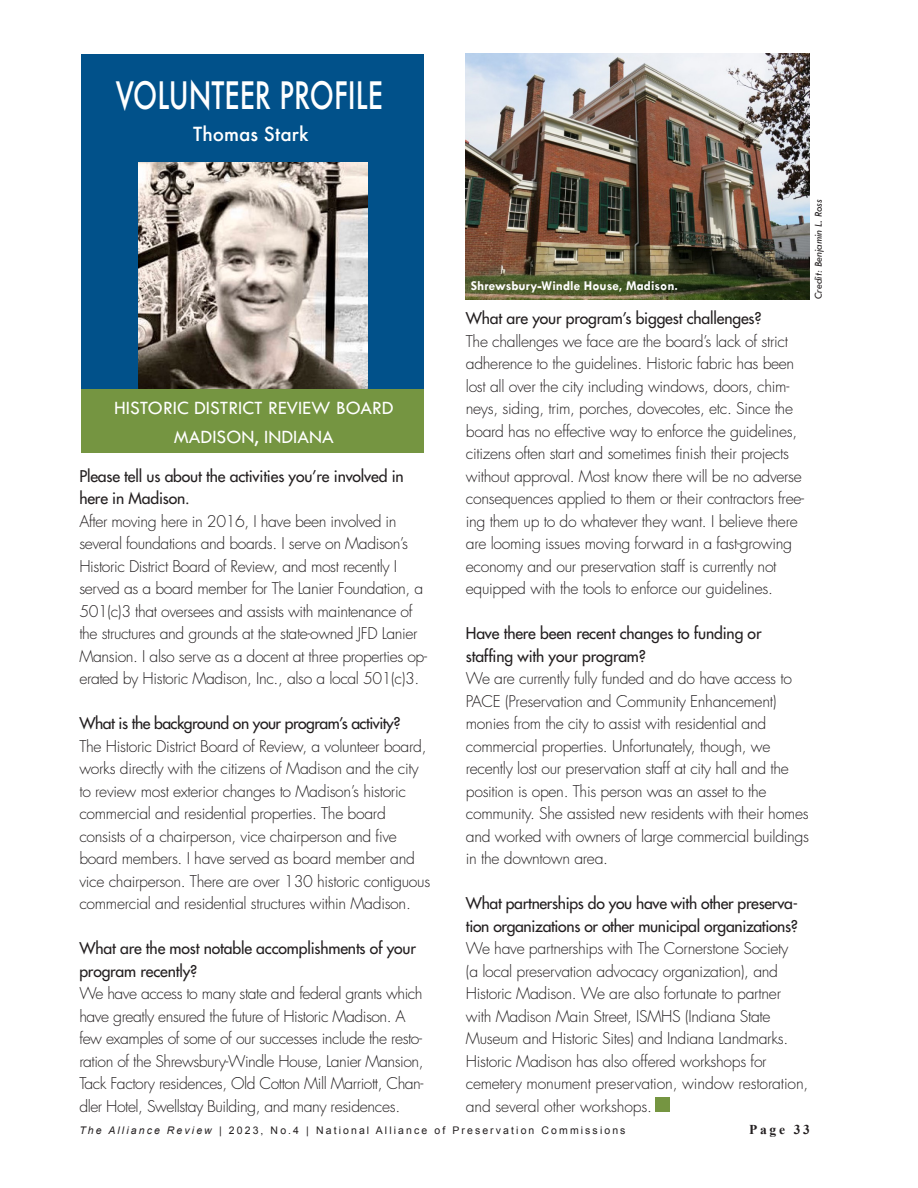
<style>
.page{position:relative;width:918px;height:1188px;background:#fff}
.page>*{position:absolute;margin:0;border:0;box-sizing:border-box;transform-origin:0 0}
.t1{font:500 36.75px "Futura";color:#fff;scale:.74 1}
.t2{font:19.5px/28.5px "Tw Cen";color:#fff;text-align:center}
.t3{font:500 18.9px "Futura";color:#fff}
.t4{font:300 15.75px/22.5px "Futura";letter-spacing:-.02em;color:#231f20}
.t5{font:15.75px/22.5px "Futura";letter-spacing:-.01em;color:#231f20}
.t6{font:15.75px "Futura";letter-spacing:-.03em;color:#231f20}
.t7{font:700 13.5px "Tw Cen";color:#fff}
.t8{font:700 13.5px "Times New Roman";letter-spacing:.2em;color:#231f20}
.t9{font:italic 10.95px "Tw Cen";color:#231f20}
.t10{font:10.5px "Arial";letter-spacing:.2em;color:#231f20}
.s1{font-style:italic}
</style>
<div class="page">
<div style="left:82px;top:389px;width:342px;height:64px;background:#759541"></div>
<div style="left:82px;top:54px;width:342px;height:335px;background:#01518a"></div>
<img style="left:466px;top:54px;width:343px;height:246px">
<img style="left:138px;top:162px;width:229px;height:227px">
<div style="left:656px;top:1098px;width:14px;height:14px;background:#759541"></div>
<h1 class="t1" style="left:116px;top:70px;width:362px">VOLUNTEER PROFILE</h1>
<p class="t3" style="left:193px;top:121px;width:117px">Thomas Stark</p>
<p class="t2" style="left:114px;top:394px;width:281px">HISTORIC DISTRICT REVIEW BOARD<br>MADISON, INDIANA</p>
<p class="t5" style="left:79px;top:465px;width:326px">Please tell us about the activities you’re involved in here in Madison.</p>
<p class="t4" style="left:79px;top:510px;width:349px">After moving here in 2016, I have been involved in several foundations and boards. I serve on Madison’s Historic District Board of Review, and most recently I served as a board member for The Lanier Foundation, a 501(c)3 that oversees and assists with maintenance of the structures and grounds at the state-owned JFD Lanier Mansion. I also serve as a docent at three properties op&shy;erated by Historic Madison, Inc., also a local 501(c)3.</p>
<p class="t6" style="left:79px;top:713px;width:323px">What is the background on your program’s activity?</p>
<p class="t4" style="left:79px;top:735px;width:352px">The Historic District Board of Review, a volunteer board, works directly with the citizens of Madison and the city to review most exterior changes to Madison’s historic commercial and residential properties. The board consists of a chairperson, vice chairperson and five board members. I have served as board member and vice chairperson. There are over 130 historic contiguous commercial and residential structures within Madison.</p>
<p class="t5" style="left:79px;top:937px;width:338px">What are the most notable accomplishments of your program recently?</p>
<p class="t4" style="left:79px;top:983px;width:346px">We have access to many state and federal grants which have greatly ensured the future of Historic Madison. A few examples of some of our successes include the resto&shy;ration of the Shrewsbury-Windle House, Lanier Mansion, Tack Factory residences, Old Cotton Mill Marriott, Chan&shy;dler Hotel, Swellstay Building, and many residences.</p>
<p class="t7" style="left:471px;top:278px;width:209px">Shrewsbury-Windle House, Madison.</p>
<p class="t9" style="left:812px;top:299px;width:101px;rotate:-90deg">Credit: Benjamin L. Ross</p>
<p class="t5" style="left:466px;top:307px;width:297px">What are your program’s biggest challenges?</p>
<p class="t4" style="left:466px;top:330px;width:340px">The challenges we face are the board’s lack of strict adherence to the guidelines. Historic fabric has been lost all over the city including windows, doors, chim&shy;neys, siding, trim, porches, dovecotes, etc. Since the board has no effective way to enforce the guidelines, citizens often start and sometimes finish their projects without approval. Most know there will be no adverse consequences applied to them or their contractors free&shy;ing them up to do whatever they want. I believe there are looming issues moving forward in a fast-growing economy and our preservation staff is currently not equipped with the tools to enforce our guidelines.</p>
<p class="t5" style="left:466px;top:622px;width:297px">Have there been recent changes to funding or staffing with your program?</p>
<p class="t4" style="left:466px;top:668px;width:345px">We are currently fully funded and do have access to PACE (Preservation and Community Enhancement) monies from the city to assist with residential and commercial properties. Unfortunately, though, we recently lost our preservation staff at city hall and the position is open. This person was an asset to the community. She assisted new residents with their homes and worked with owners of large commercial buildings in the downtown area.</p>
<p class="t5" style="left:466px;top:892px;width:334px">What partnerships do you have with other preserva&shy;tion organizations or other municipal organizations?</p>
<p class="t4" style="left:466px;top:938px;width:344px">We have partnerships with The Cornerstone Society<br>(a local preservation advocacy organization), and Historic Madison. We are also fortunate to partner with Madison Main Street, ISMHS (Indiana State Museum and Historic Sites) and Indiana Landmarks.<br>Historic Madison has also offered workshops for cemetery monument preservation, window restoration, and several other workshops.</p>
<p class="t10" style="left:79px;top:1123px;width:548px"><span class="s1">The Alliance Review</span> | 2023, No.4 | National Alliance of Preservation Commissions</p>
<p class="t8" style="left:749px;top:1120px;width:62px">Page 33</p>
</div>
